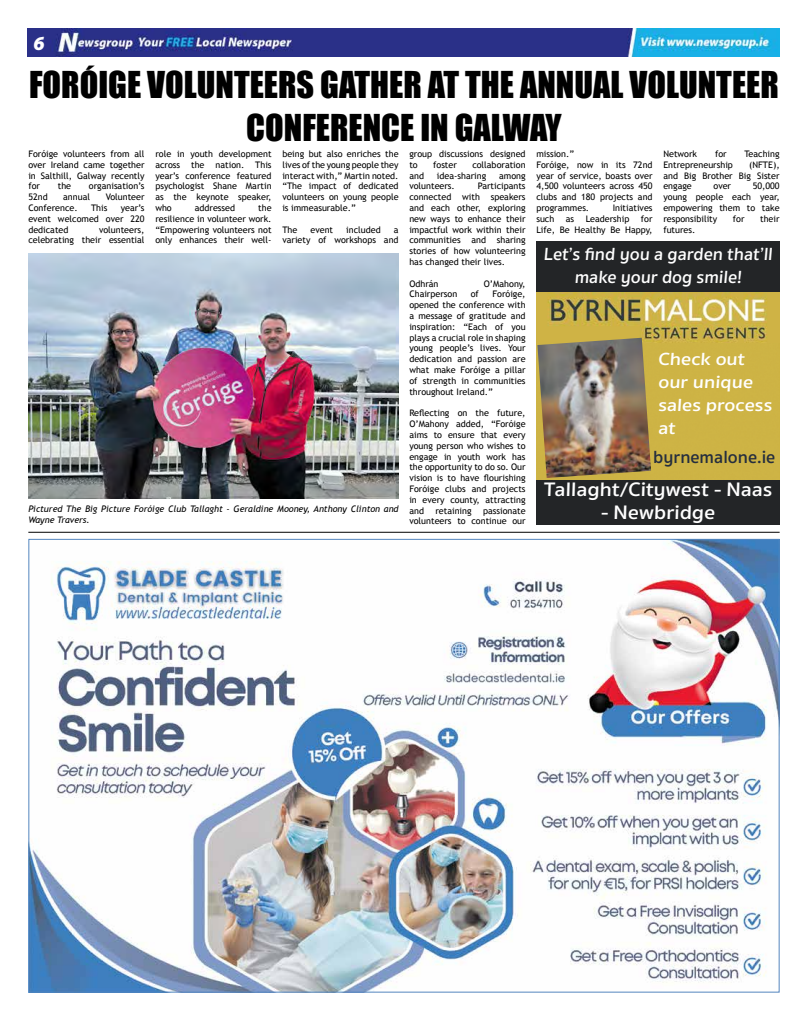
<style>
.page{position:relative;width:808px;height:1021px;background:#fff}
.page>*{position:absolute;margin:0;border:0;box-sizing:border-box;transform-origin:0 0}
.t1{font:34px/43px "Impact";color:#000;text-align:center}
.t2{font:600 20px "Sukhumvit Set";color:#fff;scale:1.08 1}
.t3{font:italic 900 20px "Myriad Pro";color:#fff}
.t4{font:600 18px/23px "Sukhumvit Set";color:#fff;text-align:center}
.t5{font:600 18px/23px "Sukhumvit Set";color:#fff;scale:1.11 1}
.t6{font:600 18px "Sukhumvit Set";color:#252e3e}
.t7{font:9px/10.8px "Trebuchet MS";color:#000;text-align:justify}
.t8{font:italic 9px/10.8px "Trebuchet MS";color:#000}
</style>
<div class="page">
<img style="left:28px;top:28px;width:751px;height:29px">
<img style="left:30px;top:541px;width:748px;height:449px">
<hr style="left:28px;top:531px;width:752px;height:1px;background:#000">
<img style="left:28px;top:253px;width:371px;height:245px">
<div style="left:536px;top:241px;width:244px;height:51px;background:#232527"></div>
<div style="left:536px;top:479px;width:244px;height:45px;background:#232527"></div>
<img style="left:536px;top:292px;width:244px;height:188px">
<img style="left:537px;top:338px;width:114px;height:140px">
<h2 class="t3" style="left:34px;top:30px;width:13px">6</h2>
<h1 class="t1" style="left:29px;top:62px;width:751px">FORÓIGE VOLUNTEERS GATHER AT THE ANNUAL VOLUNTEER<br>CONFERENCE IN GALWAY</h1>
<p class="t7" style="left:28px;top:148px;width:118px">Foróige volunteers from all over Ireland came together in Salthill, Galway recently for</p>
<p class="t7" style="left:409px;top:148px;width:118px">group discussions designed to</p>
<p class="t7" style="left:155px;top:148px;width:118px">role in youth development across the nation. This year’s conference featured psychologist Shane Martin as the keynote speaker, who</p>
<p class="t7" style="left:282px;top:148px;width:118px">being but also enriches the lives of the young people they interact with,” Martin noted. “The impact of dedicated volunteers on young people is immeasurable.”</p>
<p class="t7" style="left:282px;top:224px;width:17px">The</p>
<p class="t7" style="left:310px;top:224px;width:24px">event</p>
<p class="t7" style="left:346px;top:224px;width:36px">included</p>
<p class="t7" style="left:536px;top:148px;width:118px;text-align:left">mission.”<br>Foróige, now in its 72nd year of service, boasts over<br>4,500 volunteers across 450 clubs and 180 projects and programmes.</p>
<p class="t7" style="left:663px;top:148px;width:35px">Network</p>
<p class="t7" style="left:715px;top:148px;width:13px">for</p>
<p class="t7" style="left:744px;top:148px;width:37px">Teaching</p>
<p class="t7" style="left:663px;top:159px;width:71px">Entrepreneurship</p>
<p class="t7" style="left:433px;top:159px;width:25px">foster</p>
<p class="t7" style="left:472px;top:159px;width:55px">collaboration</p>
<p class="t7" style="left:663px;top:159px;width:118px;text-indent:86px">(NFTE), and Big Brother Big Sister engage</p>
<p class="t7" style="left:409px;top:170px;width:16px">and</p>
<p class="t7" style="left:437px;top:170px;width:51px">idea-sharing</p>
<p class="t7" style="left:499px;top:170px;width:28px">among</p>
<p class="t7" style="left:409px;top:181px;width:47px">volunteers.</p>
<p class="t7" style="left:58px;top:181px;width:15px">the</p>
<p class="t7" style="left:89px;top:181px;width:57px">organisation’s</p>
<p class="t7" style="left:663px;top:181px;width:118px;text-indent:89px">50,000 young people each year, empowering them to take responsibility</p>
<p class="t7" style="left:409px;top:181px;width:118px;text-indent:68px">Participants connected with speakers and each other, exploring new ways to enhance their impactful work within their communities and sharing stories of how volunteering has changed their lives.</p>
<p class="t7" style="left:409px;top:278px;width:31px">Odhrán</p>
<p class="t7" style="left:484px;top:278px;width:43px">O’Mahony,</p>
<p class="t7" style="left:409px;top:289px;width:49px">Chairperson</p>
<p class="t7" style="left:471px;top:289px;width:10px">of</p>
<p class="t7" style="left:713px;top:181px;width:19px">over</p>
<p class="t7" style="left:28px;top:192px;width:21px">52nd</p>
<p class="t7" style="left:63px;top:192px;width:28px">annual</p>
<p class="t7" style="left:106px;top:192px;width:40px">Volunteer</p>
<p class="t7" style="left:28px;top:202px;width:51px">Conference.</p>
<p class="t7" style="left:91px;top:202px;width:18px">This</p>
<p class="t7" style="left:28px;top:202px;width:118px;text-indent:92px">year’s event welcomed over 220 dedicated</p>
<p class="t7" style="left:155px;top:202px;width:118px;text-indent:103px">the resilience in volunteer work. “Empowering volunteers not only enhances their well-</p>
<p class="t7" style="left:195px;top:202px;width:42px">addressed</p>
<p class="t7" style="left:613px;top:202px;width:41px">Initiatives</p>
<p class="t7" style="left:536px;top:213px;width:19px">such</p>
<p class="t7" style="left:566px;top:213px;width:10px">as</p>
<p class="t7" style="left:586px;top:213px;width:45px">Leadership</p>
<p class="t7" style="left:536px;top:213px;width:118px;text-align:right">for<br>Life, Be Healthy Be Happy,</p>
<p class="t7" style="left:733px;top:213px;width:13px">for</p>
<p class="t7" style="left:760px;top:213px;width:21px">their</p>
<p class="t7" style="left:28px;top:224px;width:118px;text-align:right">volunteers,<br>celebrating their essential</p>
<p class="t7" style="left:663px;top:224px;width:34px">futures.</p>
<h3 class="t4" style="left:543px;top:242px;width:233px">Let’s find you a garden that’ll make your dog smile!</h3>
<p class="t7" style="left:282px;top:224px;width:118px;text-align:right">a<br>variety of workshops and</p>
<p class="t7" style="left:409px;top:289px;width:118px;text-indent:83px">Foróige, opened the conference with a message of gratitude and inspiration: “Each of you plays a crucial role in shaping young people’s lives. Your dedication and passion are what make Foróige a pillar of strength in communities throughout Ireland.”</p>
<p class="t7" style="left:409px;top:408px;width:118px">Reflecting on the future, O’Mahony added, “Foróige aims to ensure that every young person who wishes to engage in youth work has the opportunity to do so. Our vision is to have flourishing Foróige clubs and projects in every county, attracting and</p>
<h3 class="t5" style="left:658px;top:348px;width:106px">Check out our unique sales process at</h3>
<h3 class="t6" style="left:653px;top:444px;width:124px">byrnemalone.ie</h3>
<h2 class="t2" style="left:544px;top:474px;width:214px">Tallaght/Citywest - Naas</h2>
<h2 class="t2" style="left:601px;top:497px;width:108px">- Newbridge</h2>
<p class="t8" style="left:28px;top:504px;width:372px">Pictured The Big Picture Foróige Club Tallaght - Geraldine Mooney, Anthony Clinton and<br>Wayne Travers.</p>
<p class="t7" style="left:409px;top:505px;width:118px;text-align:right">passionate<br>volunteers to continue our</p>
<p class="t7" style="left:435px;top:505px;width:38px">retaining</p>
</div>
